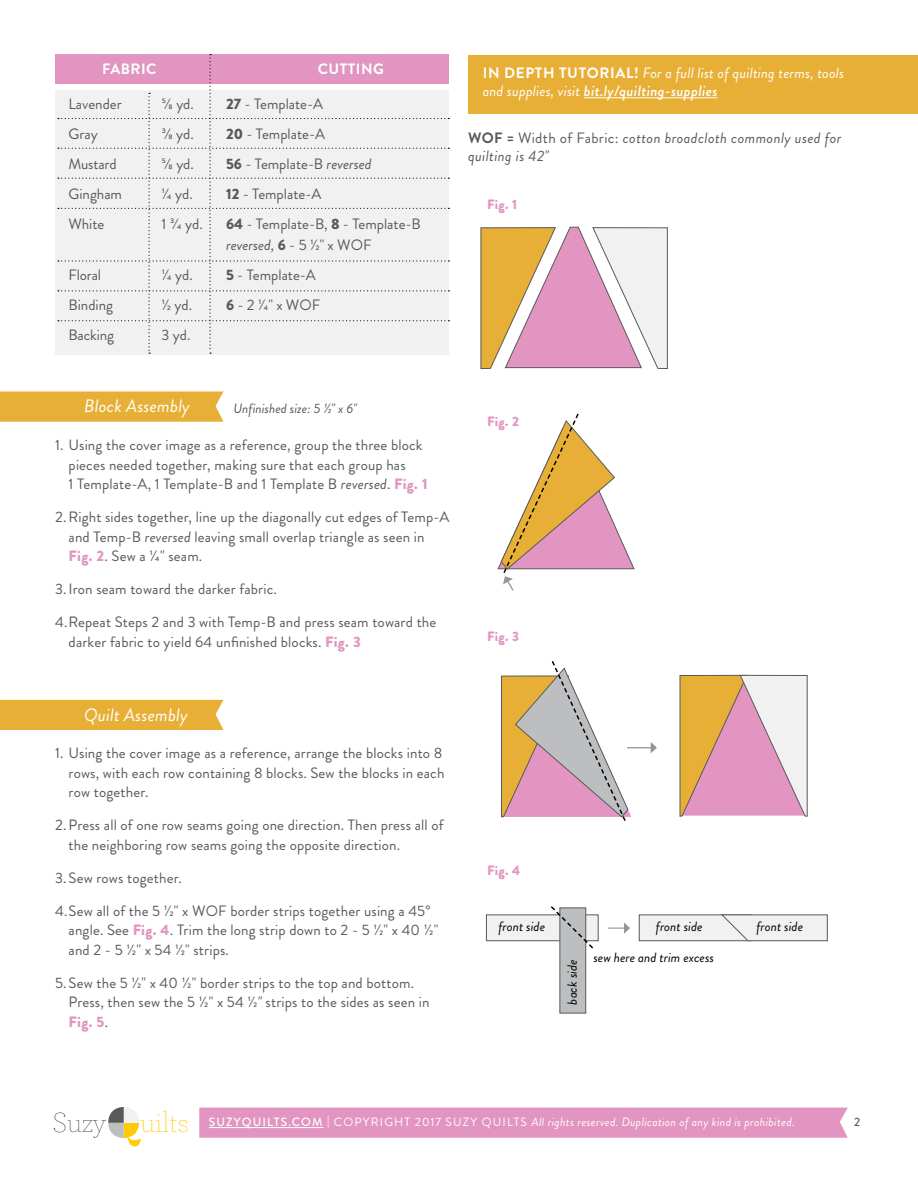
<style>
.page{position:relative;width:918px;height:1188px;background:#fff}
.page>*{position:absolute;margin:0;border:0;box-sizing:border-box;transform-origin:0 0}
.t1{font:200 28.95px "Archer";color:#ffcb05}
.t2{font:italic 18px "Brandon Grotesque";letter-spacing:.01em;color:#fff}
.t3{font:15px/19.5px "Brandon Grotesque";letter-spacing:.01em;color:#58595b}
.t4{font:italic 15px/18px "Brandon Grotesque";letter-spacing:.01em;color:#fff}
.t5{font:italic 15px/18px "Brandon Grotesque";letter-spacing:.025em;color:#58595b}
.t6{font:15px "Brandon Grotesque";letter-spacing:-.01em;color:#58595b}
.t7{font:700 15px "Brandon Grotesque";letter-spacing:.03em;color:#fff}
.t8{font:italic 13.5px "Brandon Grotesque";color:#000}
.t9{font:italic 13.5px "Brandon Grotesque";color:#58595b}
.t10{font:900 13.5px "Brandon Grotesque";letter-spacing:.02em;color:#e295c1}
.t11{font:italic 12px "Brandon Grotesque";letter-spacing:.025em;color:#fff}
.t12{font:500 12px "Brandon Grotesque";color:#58595b}
.s1{font-weight:900}
.s2{font-style:italic}
.s3{font-weight:700;font-style:normal}
.s4{font-weight:500}
.s5{font-style:normal}
.s6{font-weight:900;color:#e295c1}
.s7{font-weight:100;color:#000}
.s8{font-weight:500;font-style:normal}
</style>
<div class="page">
<svg style="left:108px;top:1107px;width:33px;height:40px"></svg>
<div style="left:199px;top:1108px;width:649px;height:30px;background:#e295c1"></div>
<hr style="left:209px;top:1127px;width:115px;height:1px;background:#fff">
<div style="left:468px;top:55px;width:450px;height:59px;background:#e8af37"></div>
<hr style="left:584px;top:97px;width:134px;height:1px;background:#fff">
<svg style="left:58px;top:54px;width:391px;height:300px"></svg>
<svg style="left:679px;top:675px;width:129px;height:142px"></svg>
<svg style="left:497px;top:413px;width:138px;height:178px"></svg>
<div style="left:0;top:392px;width:224px;height:30px;background:#e8af37"></div>
<svg style="left:480px;top:226px;width:188px;height:143px"></svg>
<svg style="left:501px;top:661px;width:156px;height:160px"></svg>
<div style="left:0;top:700px;width:224px;height:30px;background:#e8af37"></div>
<div style="left:486px;top:914px;width:113px;height:27px;background:#f1f1f2;border:1px solid #58595b"></div>
<div style="left:559px;top:907px;width:27px;height:107px;background:#bcbec0;border:1px solid #58595b"></div>
<div style="left:639px;top:914px;width:112px;height:27px;background:#f1f1f2;border:1px solid #58595b"></div>
<svg style="left:720px;top:914px;width:108px;height:27px"></svg>
<svg style="left:608px;top:922px;width:22px;height:12px"></svg>
<svg style="left:549px;top:906px;width:46px;height:44px"></svg>
<p class="t7" style="left:102px;top:58px;width:56px">FABRIC</p>
<p class="t3" style="left:69px;top:95px;width:55px">Lavender</p>
<p class="t3" style="left:162px;top:95px;width:34px">5/8 yd.</p>
<p class="t3" style="left:226px;top:95px;width:99px"><span class="s1">27</span> - Template-A</p>
<p class="t3" style="left:69px;top:125px;width:31px">Gray</p>
<p class="t3" style="left:162px;top:125px;width:34px">3/8 yd.</p>
<p class="t3" style="left:226px;top:125px;width:100px"><span class="s1">20</span> - Template-A</p>
<p class="t6" style="left:69px;top:154px;width:50px">Mustard</p>
<p class="t3" style="left:162px;top:155px;width:34px">5/8 yd.</p>
<p class="t3" style="left:226px;top:155px;width:147px"><span class="s1">56</span> - Template-B <span class="s2">reversed</span></p>
<p class="t3" style="left:69px;top:185px;width:55px">Gingham</p>
<p class="t3" style="left:162px;top:185px;width:33px">1/4 yd.</p>
<p class="t3" style="left:226px;top:185px;width:97px"><span class="s1">12</span> - Template-A</p>
<p class="t3" style="left:69px;top:215px;width:37px">White</p>
<p class="t3" style="left:162px;top:215px;width:43px">1 3/4 yd.</p>
<p class="t3" style="left:226px;top:214px;width:196px;line-height:21px"><span class="s1">64</span> - Template-B, <span class="s1">8</span> - Template-B <span class="s2">reversed,</span> <span class="s1">6</span> - 5 1/2" x WOF</p>
<p class="t3" style="left:69px;top:266px;width:34px">Floral</p>
<p class="t3" style="left:162px;top:266px;width:33px">1/4 yd.</p>
<p class="t3" style="left:226px;top:266px;width:91px"><span class="s1">5</span> - Template-A</p>
<p class="t3" style="left:69px;top:296px;width:46px">Binding</p>
<p class="t3" style="left:162px;top:296px;width:32px">1/2 yd.</p>
<p class="t3" style="left:226px;top:296px;width:96px"><span class="s1">6</span> - 2 1/4" x WOF</p>
<p class="t6" style="left:69px;top:325px;width:47px">Backing</p>
<p class="t3" style="left:162px;top:326px;width:30px">3 yd.</p>
<p class="t7" style="left:318px;top:58px;width:67px">CUTTING</p>
<p class="t4" style="left:483px;top:64px;width:363px"><span class="s3">IN DEPTH TUTORIAL!</span> For a full list of quilting terms, tools and supplies, visit <span class="s4">bit.ly/quilting-supplies</span></p>
<p class="t5" style="left:468px;top:129px;width:375px"><span class="s3">WOF =</span> <span class="s5">Width of Fabric:</span> cotton broadcloth commonly used for quilting is 42 "</p>
<p class="t10" style="left:487px;top:195px;width:32px">Fig. 1</p>
<p class="t2" style="left:84px;top:394px;width:107px">Block Assembly</p>
<p class="t9" style="left:233px;top:399px;width:125px">Unfinished size: 5 1/2" x 6"</p>
<p class="t3" style="left:69px;top:435px;width:361px;text-indent:-13px">1. Using the cover image as a reference, group the three block pieces needed together, making sure that each group has<br>1 Template-A, 1 Template-B and 1 Template B <span class="s2">reversed</span>. <span class="s6">Fig. 1</span></p>
<p class="t3" style="left:69px;top:507px;width:382px;text-indent:-14px">2.Right sides together, line up the diagonally cut edges of Temp-A and Temp-B <span class="s2">reversed</span> leaving small overlap triangle as seen in<br><span class="s6">Fig. 2</span>. Sew a 1/4" seam.</p>
<p class="t3" style="left:55px;top:579px;width:223px">3.Iron seam toward the darker fabric.</p>
<p class="t3" style="left:69px;top:612px;width:369px;text-indent:-14px">4.Repeat Steps 2 and 3 with Temp-B and press seam toward the darker fabric to yield 64 unfinished blocks. <span class="s6">Fig. 3</span></p>
<p class="t10" style="left:487px;top:412px;width:34px">Fig. 2</p>
<p class="t10" style="left:487px;top:627px;width:34px">Fig. 3</p>
<p class="t2" style="left:84px;top:702px;width:105px">Quilt Assembly</p>
<p class="t3" style="left:69px;top:744px;width:377px;text-indent:-14px">1. Using the cover image as a reference, arrange the blocks into 8 rows, with each row containing 8 blocks. Sew the blocks in each row together.</p>
<p class="t3" style="left:69px;top:816px;width:376px;text-indent:-14px">2.Press all of one row seams going one direction. Then press all of the neighboring row seams going the opposite direction.</p>
<p class="t3" style="left:55px;top:868px;width:128px">3.Sew rows together.</p>
<p class="t3" style="left:69px;top:901px;width:371px;text-indent:-14px">4.Sew all of the 5 1/2" x WOF border strips together using a 45° angle. See <span class="s6">Fig. 4</span>. Trim the long strip down to 2 - 5 1/2" x 40 1/2" and 2 - 5 1/2" x 54 1/2" strips.</p>
<p class="t3" style="left:69px;top:973px;width:362px;text-indent:-14px">5.Sew the 5 1/2" x 40 1/2" border strips to the top and bottom.<br>Press, then sew the 5 1/2" x 54 1/2<span class="s2">"</span> strips to the sides as seen in<br><span class="s6">Fig. 5</span>.</p>
<p class="t10" style="left:487px;top:860px;width:35px">Fig. 4</p>
<p class="t8" style="left:498px;top:917px;width:48px">front side</p>
<p class="t8" style="left:656px;top:917px;width:48px">front side</p>
<p class="t8" style="left:756px;top:917px;width:48px">front side</p>
<p class="t8" style="left:563px;top:1005px;width:47px;rotate:-90deg">back side</p>
<p class="t8" style="left:593px;top:948px;width:122px">sew here and trim excess</p>
<h1 class="t1" style="left:52px;top:1105px;width:138px"><span class="s7">Suzy</span> uilts</h1>
<p class="t11" style="left:209px;top:1114px;width:587px"><span class="s8">SUZYQUILTS.COM |</span> <span class="s5">COPYRIGHT 2017 SUZY QUILTS</span> All rights reserved. Duplication of any kind is prohibited.</p>
<p class="t12" style="left:854px;top:1114px;width:8px">2</p>
</div>
